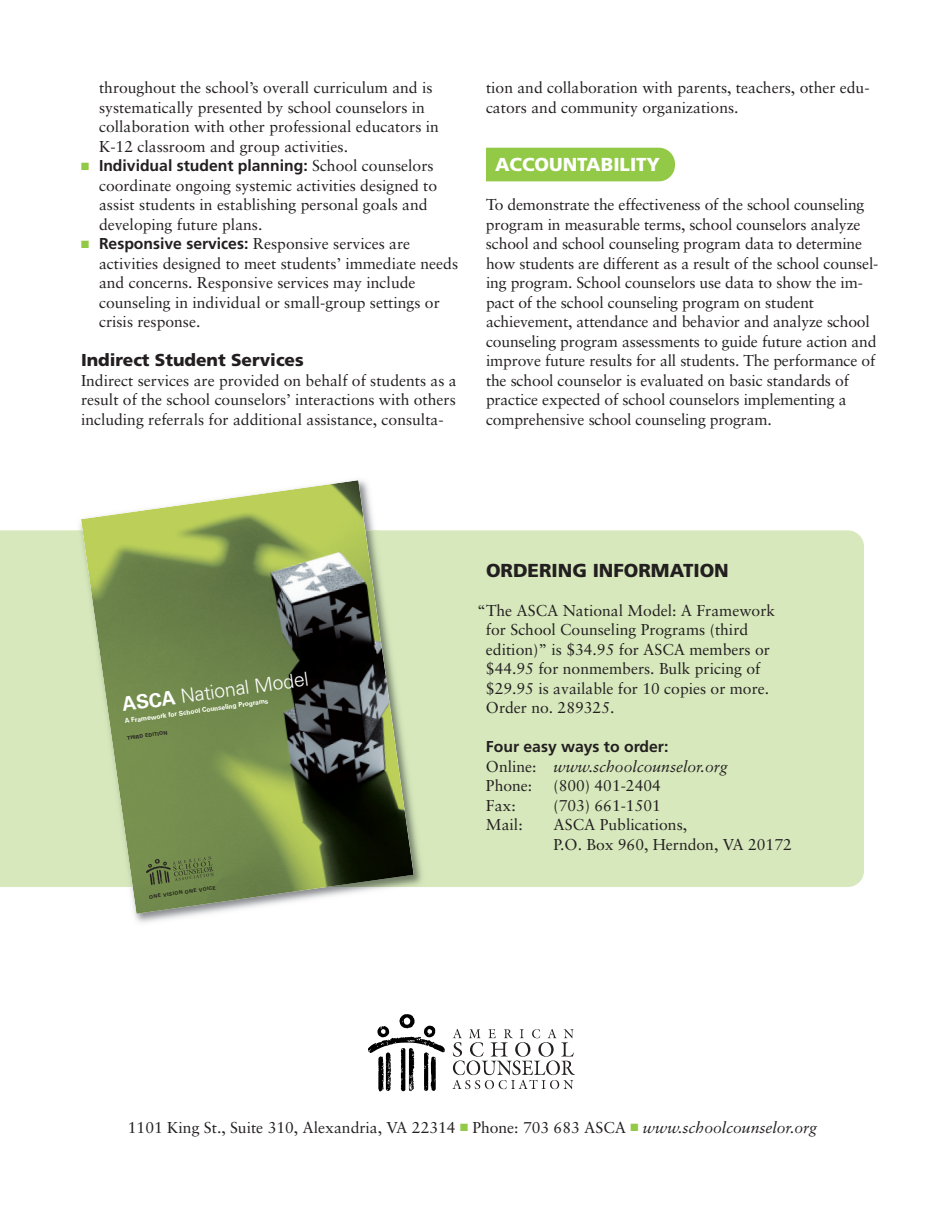
<style>
.page{position:relative;width:945px;height:1215px;background:#fff}
.page>*{position:absolute;margin:0;border:0;box-sizing:border-box;transform-origin:0 0}
.t1{font:300 19.5px "Univers";color:#fff}
.t2{font:900 18.75px "Frutiger";color:#231f20}
.t3{font:900 18.75px "Frutiger";color:#fff}
.t4{font:900 17.25px "Frutiger";color:#231f20}
.t5{font:15.75px/19.5px "Sabon";color:#231f20}
.t6{font:700 15.75px "Frutiger";color:#231f20}
.t7{font:italic 15.75px/19.5px "Sabon";color:#231f20}
.t8{font:700 6.6px "Univers";color:#fff}
.t9{font:700 5.1px "Univers";color:#231f20}
.t10{font:700 4.95px "Univers";color:#231f20}
.s1{color:#92c947}
.s2{font-family:"Sabon";font-weight:400}
.s3{font-family:"Frutiger";font-weight:700}
.s4{font-weight:700}
.s5{font-style:normal}
.s6{font-style:italic}
</style>
<div class="page">
<div style="left:0;top:530px;width:864px;height:357px;background:#d6e8bc"></div>
<div style="left:449px;top:148px;width:226px;height:33px;background:#92c947;border-radius:16px"></div>
<div style="left:418px;top:58px;width:68px;height:188px;background:#fff"></div>
<img style="left:134px;top:914px;width:69px;height:9px">
<div style="left:76px;top:530px;width:353px;height:357px;background:#d6e8bc"></div>
<img style="left:81px;top:480px;width:333px;height:434px">
<svg style="left:146px;top:856px;width:68px;height:29px;background:#677b46"></svg>
<svg style="left:452px;top:1029px;width:123px;height:60px"></svg>
<svg style="left:368px;top:1014px;width:77px;height:78px"></svg>
<p class="t5" style="left:99px;top:79px;width:341px">throughout the school’s overall curriculum and is systematically presented by school counselors in collaboration with other professional educators in K-12 classroom and group activities.</p>
<p class="t6" style="left:81px;top:159px;width:354px"><span class="s1">■</span> Individual student planning: <span class="s2">School counselors</span></p>
<p class="t5" style="left:99px;top:177px;width:340px">coordinate ongoing systemic activities designed to assist students in establishing personal goals and developing future plans.</p>
<p class="t5" style="left:99px;top:235px;width:361px;text-indent:-18px"><span class="s1">■</span> <span class="s3">Responsive services:</span> Responsive services are activities designed to meet students’ immediate needs and concerns. Responsive services may include counseling in individual or small-group settings or crisis response.</p>
<p class="t4" style="left:81px;top:353px;width:224px">Indirect Student Services</p>
<p class="t5" style="left:81px;top:372px;width:377px;text-align:justify">Indirect services are provided on behalf of students as a result of the school counselors’ interactions with others including referrals for additional assistance, consulta-</p>
<p class="t5" style="left:486px;top:79px;width:385px">tion and collaboration with parents, teachers, other edu&shy;cators and community organizations.</p>
<p class="t3" style="left:495px;top:157px;width:167px">ACCOUNTABILITY</p>
<p class="t5" style="left:486px;top:196px;width:394px">To demonstrate the effectiveness of the school counseling program in measurable terms, school counselors analyze school and school counseling program data to determine how students are different as a result of the school counsel&shy;ing program. School counselors use data to show the im&shy;pact of the school counseling program on student achievement, attendance and behavior and analyze school counseling program assessments to guide future action and improve future results for all students. The performance of the school counselor is evaluated on basic standards of practice expected of school counselors implementing a comprehensive school counseling program.</p>
<p class="t1" style="left:121px;top:697px;width:190px;rotate:-8deg"><span class="s4">ASCA</span> National Model</p>
<p class="t8" style="left:124px;top:719px;width:147px;rotate:-8deg">A Framework for School Counseling Programs</p>
<p class="t9" style="left:127px;top:736px;width:42px;rotate:-8deg">THIRD EDITION</p>
<p class="t10" style="left:149px;top:895px;width:68px;rotate:-8deg">ONE VISION ONE VOICE</p>
<p class="t2" style="left:486px;top:563px;width:244px">ORDERING INFORMATION</p>
<p class="t5" style="left:486px;top:602px;width:291px;text-indent:-9px">“The ASCA National Model: A Framework for School Counseling Programs (third edition)” is $34.95 for ASCA members or $44.95 for nonmembers. Bulk pricing of $29.95 is available for 10 copies or more.<br>Order no. 289325.</p>
<p class="t6" style="left:486px;top:740px;width:184px">Four easy ways to order:</p>
<p class="t7" style="left:486px;top:758px;width:243px"><span class="s5">Online:</span> www.schoolcounselor.org<br><span class="s5">Phone:</span></p>
<p class="t5" style="left:553px;top:777px;width:109px">(800) 401-2404</p>
<p class="t5" style="left:486px;top:797px;width:31px">Fax:</p>
<p class="t5" style="left:553px;top:797px;width:109px">(703) 661-1501</p>
<p class="t5" style="left:486px;top:816px;width:38px">Mail:</p>
<p class="t5" style="left:553px;top:816px;width:240px">ASCA Publications,<br>P.O. Box 960, Herndon, VA 20172</p>
<p class="t5" style="left:128px;top:1119px;width:691px">1101 King St., Suite 310, Alexandria, VA 22314 <span class="s1">■</span> Phone: 703 683 ASCA <span class="s1">■</span> <span class="s6">www.schoolcounselor.org</span></p>
</div>
